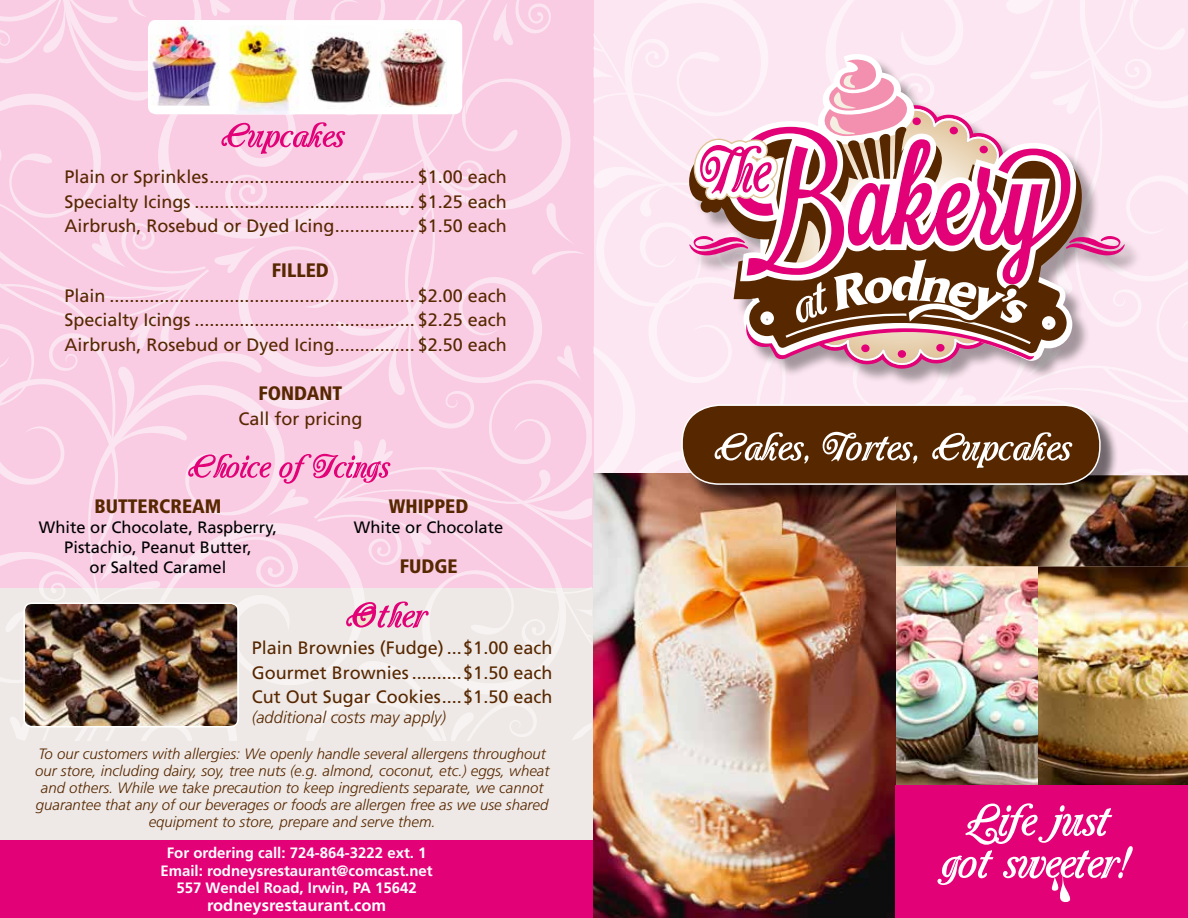
<style>
.page{position:relative;width:1188px;height:918px;background:#fff}
.page>*{position:absolute;margin:0;border:0;box-sizing:border-box;transform-origin:0 0}
.t1{font:900 condensed 19.5px "Frutiger";color:#572700}
.t2{font:18px/24.6px "Frutiger";color:#572700;text-align:justify}
.t3{font:16.5px/19.8px "Frutiger";color:#000;text-align:center}
.t4{font:italic 300 16.5px "Frutiger";color:#572700}
.t5{font:700 16.5px "Frutiger";color:#fff}
.t6{font:italic 300 15px/17.1px "Frutiger";color:#572700;text-align:center}
.t7{font:700 15px/18px "Frutiger";color:#fff;text-align:center}
</style>
<div class="page">
<div style="left:0;top:589px;width:594px;height:264px;background:#eee9e6"></div>
<img style="left:1038px;top:741px;width:150px;height:44px">
<div style="left:0;top:840px;width:594px;height:78px;background:#e20177"></div>
<img style="left:896px;top:741px;width:142px;height:44px">
<img style="left:593px;top:741px;width:303px;height:177px">
<div style="left:896px;top:785px;width:292px;height:133px;background:#e20177"></div>
<svg style="left:937px;top:803px;width:196px;height:100px"></svg>
<img style="left:0;top:0;width:1188px;height:741px">
<p class="t2" style="left:64px;top:165px;width:444px">Plain or Sprinkles......................................... $1.00 each Specialty Icings ............................................ $1.25 each Airbrush, Rosebud or Dyed Icing................ $1.50 each</p>
<p class="t1" style="left:272px;top:259px;width:59px">FILLED</p>
<p class="t2" style="left:64px;top:283px;width:444px">Plain ............................................................. $2.00 each Specialty Icings ............................................ $2.25 each Airbrush, Rosebud or Dyed Icing................ $2.50 each</p>
<p class="t1" style="left:259px;top:382px;width:85px">FONDANT</p>
<p class="t2" style="left:238px;top:406px;width:126px">Call for pricing</p>
<p class="t1" style="left:95px;top:495px;width:128px">BUTTERCREAM</p>
<p class="t3" style="left:39px;top:517px;width:240px">White or Chocolate, Raspberry,<br>Pistachio, Peanut Butter,<br>or Salted Caramel</p>
<p class="t1" style="left:389px;top:495px;width:81px">WHIPPED</p>
<p class="t3" style="left:354px;top:517px;width:151px">White or Chocolate</p>
<p class="t1" style="left:400px;top:554px;width:59px">FUDGE</p>
<p class="t2" style="left:252px;top:635px;width:302px">Plain Brownies (Fudge) ...$1.00 each Gourmet Brownies ..........$1.50 each Cut Out Sugar Cookies....$1.50 each</p>
<p class="t4" style="left:252px;top:708px;width:196px">(additional costs may apply)</p>
<p class="t6" style="left:35px;top:745px;width:516px">To our customers with allergies: We openly handle several allergens throughout our store, including dairy, soy, tree nuts (e.g. almond, coconut, etc.) eggs, wheat and others. While we take precaution to keep ingredients separate, we cannot guarantee that any of our beverages or foods are allergen free as we use shared equipment to store, prepare and serve them.</p>
<p class="t7" style="left:160px;top:844px;width:274px">For ordering call: 724-864-3222 ext. 1<br>Email: rodneysrestaurant@comcast.net</p>
<p class="t7" style="left:176px;top:878px;width:242px">557 Wendel Road, Irwin, PA 15642</p>
<p class="t5" style="left:207px;top:895px;width:181px">rodneysrestaurant.com</p>
</div>
